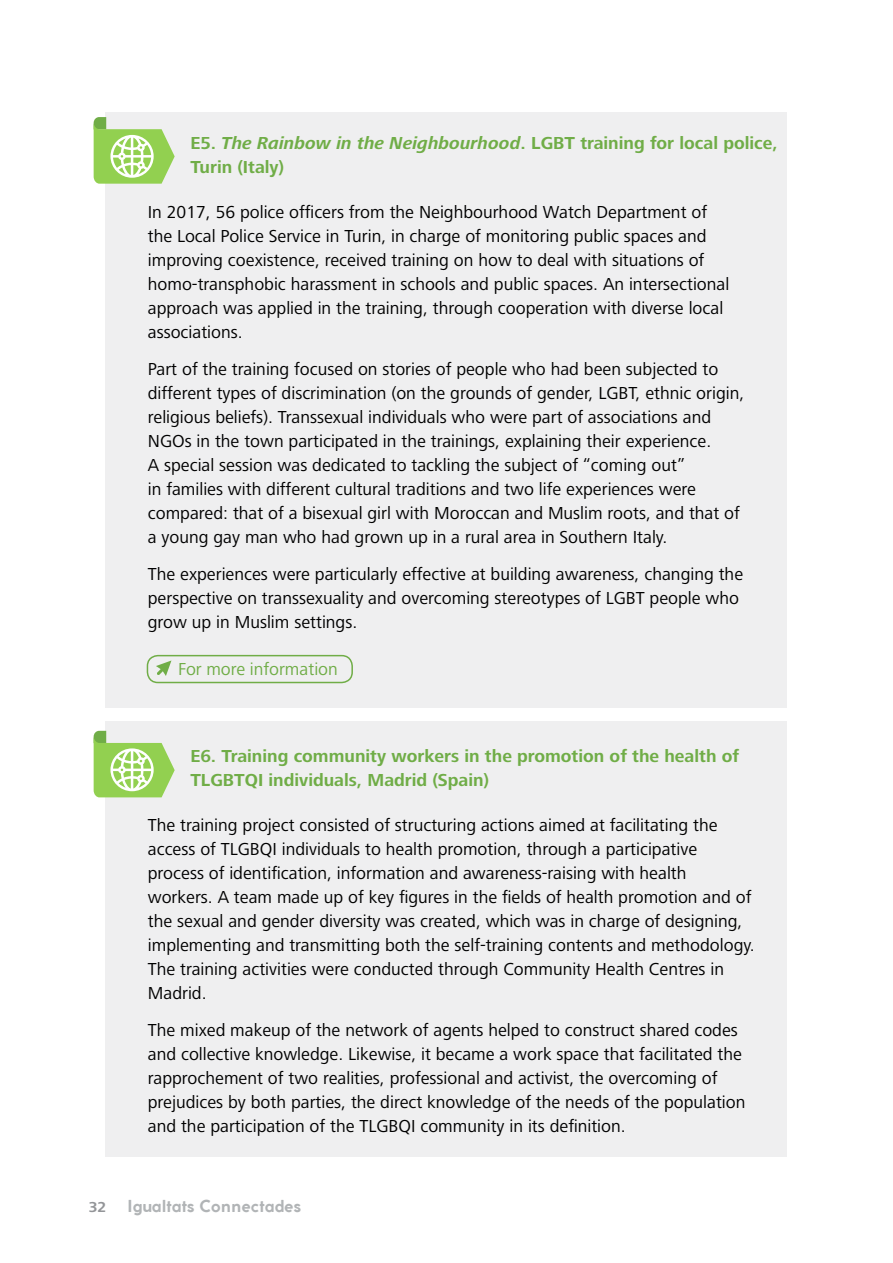
<style>
.page{position:relative;width:893px;height:1263px;background:#fff}
.page>*{position:absolute;margin:0;border:0;box-sizing:border-box;transform-origin:0 0}
.t1{font:18px/24px "Frutiger Next LT";color:#000}
.t2{font:700 18px/24px "Frutiger Next LT";color:#70ad47}
.t3{font:18px "Frutiger Next LT";color:#70ad47}
.t4{font:700 16.5px "Coco Gothic";color:#b1b4b6}
.t5{font:700 15px "Frutiger Next LT";color:#939598}
.s1{font-style:italic}
</style>
<div class="page">
<div style="left:105px;top:721px;width:682px;height:436px;background:#efeff0"></div>
<div style="left:105px;top:113px;width:682px;height:595px;background:#efeff0"></div>
<svg style="left:94px;top:117px;width:81px;height:67px"></svg>
<svg style="left:94px;top:731px;width:81px;height:66px"></svg>
<div style="left:147px;top:655px;width:206px;height:28px;border:2px solid #70ad47;border-radius:10px"></div>
<svg style="left:156px;top:660px;width:15px;height:16px"></svg>
<p class="t2" style="left:190px;top:131px;width:589px">E5. <span class="s1">The Rainbow in the Neighbourhood</span>. LGBT training for local police,<br>Turin (Italy)</p>
<p class="t1" style="left:148px;top:200px;width:583px">In 2017, 56 police officers from the Neighbourhood Watch Department of the Local Police Service in Turin, in charge of monitoring public spaces and improving coexistence, received training on how to deal with situations of homo-transphobic harassment in schools and public spaces. An intersectional approach was applied in the training, through cooperation with diverse local associations.</p>
<p class="t1" style="left:148px;top:357px;width:598px">Part of the training focused on stories of people who had been subjected to different types of discrimination (on the grounds of gender, LGBT, ethnic origin, religious beliefs). Transsexual individuals who were part of associations and NGOs in the town participated in the trainings, explaining their experience.<br>A special session was dedicated to tackling the subject of “coming out”<br>in families with different cultural traditions and two life experiences were compared: that of a bisexual girl with Moroccan and Muslim roots, and that of a young gay man who had grown up in a rural area in Southern Italy.</p>
<p class="t1" style="left:148px;top:562px;width:597px">The experiences were particularly effective at building awareness, changing the perspective on transsexuality and overcoming stereotypes of LGBT people who grow up in Muslim settings.</p>
<p class="t3" style="left:178px;top:659px;width:161px">For more information</p>
<p class="t2" style="left:190px;top:744px;width:550px">E6. Training community workers in the promotion of the health of<br>TLGBTQI individuals, Madrid (Spain)</p>
<p class="t1" style="left:148px;top:813px;width:608px">The training project consisted of structuring actions aimed at facilitating the access of TLGBQI individuals to health promotion, through a participative process of identification, information and awareness-raising with health workers. A team made up of key figures in the fields of health promotion and of the sexual and gender diversity was created, which was in charge of designing, implementing and transmitting both the self-training contents and methodology.<br>The training activities were conducted through Community Health Centres in Madrid.</p>
<p class="t1" style="left:148px;top:1018px;width:599px">The mixed makeup of the network of agents helped to construct shared codes and collective knowledge. Likewise, it became a work space that facilitated the rapprochement of two realities, professional and activist, the overcoming of prejudices by both parties, the direct knowledge of the needs of the population and the participation of the TLGBQI community in its definition.</p>
<p class="t5" style="left:89px;top:1198px;width:19px">32</p>
<p class="t4" style="left:128px;top:1194px;width:175px">Igualtats Connectades</p>
</div>
